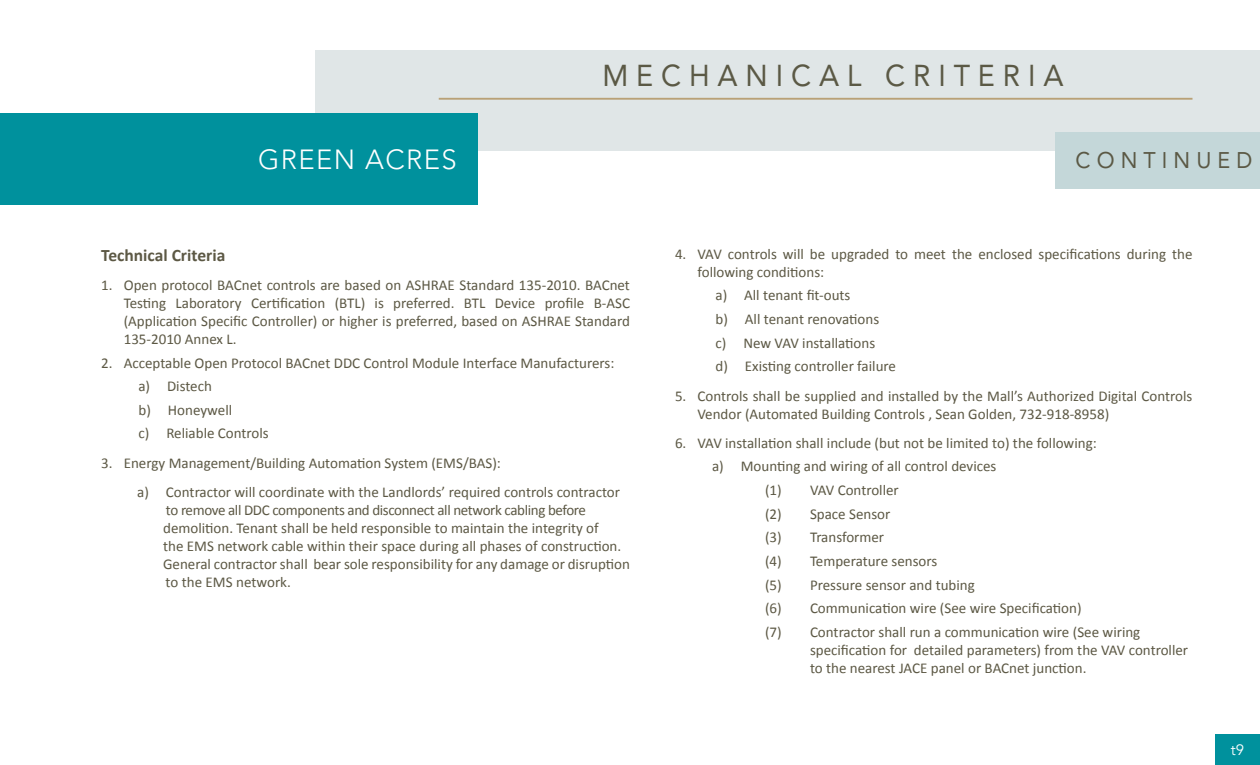
<style>
.page{position:relative;width:1260px;height:765px;background:#fff}
.page>*{position:absolute;margin:0;border:0;box-sizing:border-box;transform-origin:0 0}
.t1{font:30px "Avenir LT Std";letter-spacing:.275em;color:#5b5945;scale:.95 1}
.t2{font:300 27.5px "Avenir LT Std";letter-spacing:.05em;color:#fff}
.t3{font:22.5px "Avenir LT Std";letter-spacing:.285em;color:#5b5945;scale:.95 1}
.t4{font:700 17.5px "Calibri";color:#5c5844}
.t5{font:15px/18px "Calibri";color:#5c5844}
.t6{font:15px "Avenir LT Std";color:#fff}
</style>
<div class="page">
<div style="left:1215px;top:734px;width:45px;height:31px;background:#00919d"></div>
<div style="left:315px;top:50px;width:945px;height:101px;background:#e0e6e7"></div>
<div style="left:1055px;top:132px;width:205px;height:57px;background:#c4d7d9"></div>
<hr style="left:439px;top:98px;width:753px;height:2px;background:#b9a177">
<div style="left:0;top:114px;width:477px;height:91px;background:#00919d"></div>
<h2 class="t2" style="left:258px;top:143px;width:200px">GREEN ACRES</h2>
<h1 class="t1" style="left:602px;top:59px;width:487px">MECHANICAL CRITERIA</h1>
<h3 class="t3" style="left:1076px;top:147px;width:188px">CONTINUED</h3>
<p class="t4" style="left:101px;top:244px;width:126px">Technical Criteria</p>
<p class="t5" style="left:124px;top:276px;width:508px;text-align:justify;text-indent:-22px">1. Open protocol BACnet controls are based on ASHRAE Standard 135-2010. BACnet Testing Laboratory Certification (BTL) is preferred. BTL Device profile B-ASC (Application Specific Controller) or higher is preferred, based on ASHRAE Standard 135-2010 Annex L.</p>
<p class="t5" style="left:138px;top:351px;width:478px;line-height:23.6px;text-indent:-37px">2. Acceptable Open Protocol BACnet DDC Control Module Interface Manufacturers: a) Distech<br>b) Honeywell<br>c) Reliable Controls</p>
<p class="t5" style="left:137px;top:448px;width:484px;line-height:29.2px;text-indent:-36px">3. Energy Management/Building Automation System (EMS/BAS):<br>a) Contractor will coordinate with the Landlords’ required controls contractor</p>
<p class="t5" style="left:163px;top:501px;width:468px">to remove all DDC components and disconnect all network cabling before demolition. Tenant shall be held responsible to maintain the integrity of<br>the EMS network cable within their space during all phases of construction.<br>General contractor shall bear sole responsibility for any damage or disruption to the EMS network.</p>
<p class="t5" style="left:698px;top:245px;width:497px;text-indent:-22px">4. VAV controls will be upgraded to meet the enclosed specifications during the following conditions:</p>
<p class="t5" style="left:716px;top:284px;width:182px;line-height:23.6px">a) All tenant fit-outs<br>b) All tenant renovations<br>c) New VAV installations<br>d) Existing controller failure</p>
<p class="t5" style="left:698px;top:387px;width:496px;text-indent:-22px">5. Controls shall be supplied and installed by the Mall’s Authorized Digital Controls<br>Vendor (Automated Building Controls , Sean Golden, 732-918-8958)</p>
<p class="t5" style="left:675px;top:434px;width:423px">6. VAV installation shall include (but not be limited to) the following:</p>
<p class="t5" style="left:712px;top:457px;width:286px">a) Mounting and wiring of all control devices</p>
<p class="t5" style="left:765px;top:481px;width:135px">(1) VAV Controller</p>
<p class="t5" style="left:765px;top:505px;width:127px">(2) Space Sensor</p>
<p class="t5" style="left:765px;top:528px;width:121px">(3) Transformer</p>
<p class="t5" style="left:765px;top:552px;width:174px">(4) Temperature sensors</p>
<p class="t5" style="left:765px;top:576px;width:211px">(5) Pressure sensor and tubing</p>
<p class="t5" style="left:765px;top:599px;width:318px">(6) Communication wire (See wire Specification)</p>
<p class="t5" style="left:765px;top:623px;width:377px">(7) Contractor shall run a communication wire (See wiring</p>
<p class="t5" style="left:810px;top:641px;width:380px">specification for detailed parameters) from the VAV controller to the nearest JACE panel or BACnet junction.</p>
<p class="t6" style="left:1231px;top:741px;width:15px">t9</p>
</div>
